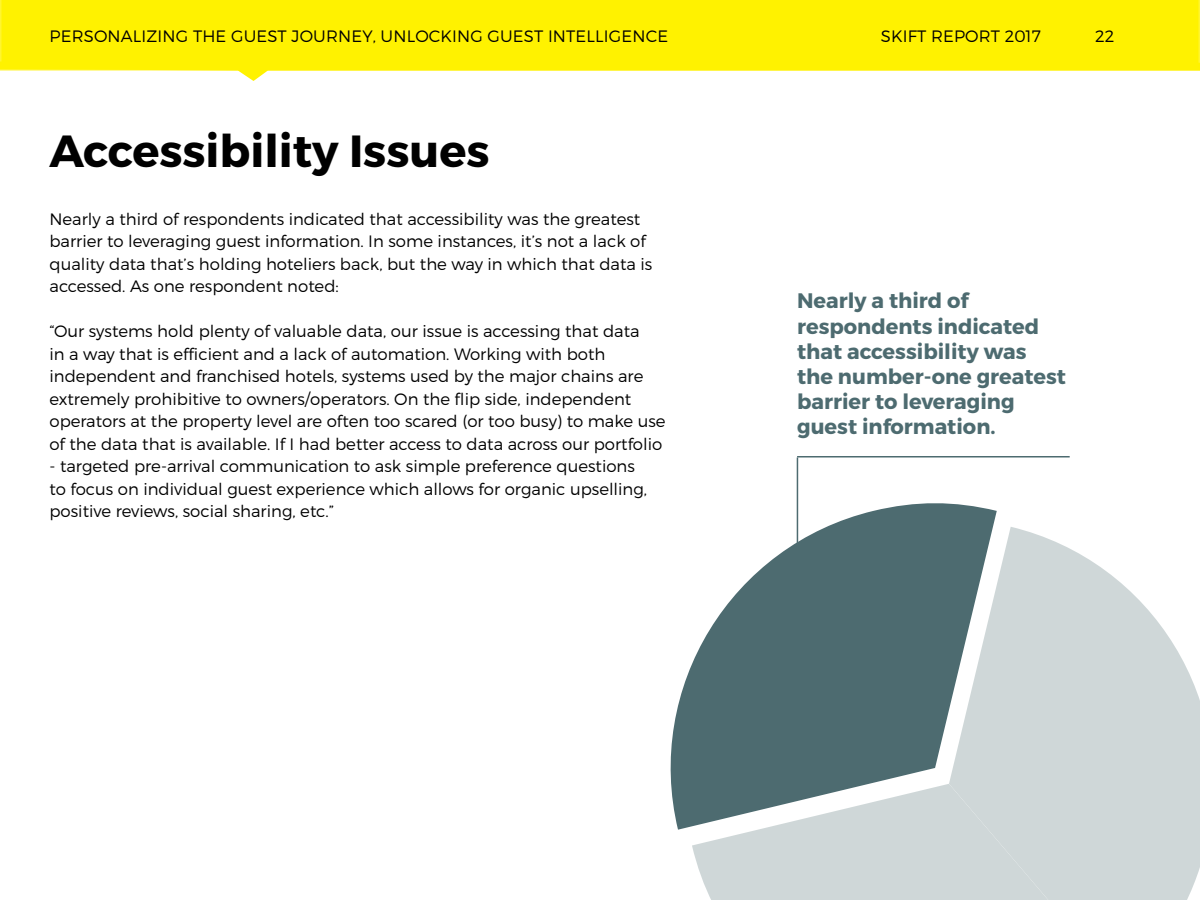
<style>
.page{position:relative;width:1200px;height:900px;background:#fff}
.page>*{position:absolute;margin:0;border:0;box-sizing:border-box;transform-origin:0 0}
.t1{font:700 45px "Montserrat";color:#000}
.t2{font:700 21px/25.2px "Montserrat";color:#4d6b70}
.t3{font:300 16.5px/22.5px "Montserrat";color:#000}
</style>
<div class="page">
<div style="left:0;top:0;width:1200px;height:62px;background:#fff200"></div>
<svg style="left:0;top:62px;width:1200px;height:19px"></svg>
<svg style="left:670px;top:501px;width:327px;height:329px;fill:#4d6b70"></svg>
<svg style="left:692px;top:784px;width:257px;height:116px;fill:#cfd7d8"></svg>
<svg style="left:949px;top:527px;width:251px;height:373px;fill:#cfd7d8"></svg>
<hr style="left:797px;top:458px;width:1px;height:120px;background:#4d6b70">
<hr style="left:797px;top:456px;width:273px;height:2px;background:#4d6b70">
<p class="t3" style="left:50px;top:24px;width:620px">PERSONALIZING THE GUEST JOURNEY, UNLOCKING GUEST INTELLIGENCE</p>
<p class="t3" style="left:881px;top:24px;width:162px">SKIFT REPORT 2017</p>
<p class="t3" style="left:1095px;top:24px;width:21px">22</p>
<h1 class="t1" style="left:50px;top:123px;width:442px">Accessibility Issues</h1>
<p class="t3" style="left:50px;top:207px;width:604px">Nearly a third of respondents indicated that accessibility was the greatest barrier to leveraging guest information. In some instances, it’s not a lack of quality data that’s holding hoteliers back, but the way in which that data is accessed. As one respondent noted:</p>
<p class="t3" style="left:50px;top:320px;width:618px">“Our systems hold plenty of valuable data, our issue is accessing that data<br>in a way that is efficient and a lack of automation. Working with both independent and franchised hotels, systems used by the major chains are extremely prohibitive to owners/operators. On the flip side, independent operators at the property level are often too scared (or too busy) to make use of the data that is available. If I had better access to data across our portfolio</p>
<p class="t3" style="left:50px;top:455px;width:599px">- targeted pre-arrival communication to ask simple preference questions to focus on individual guest experience which allows for organic upselling, positive reviews, social sharing, etc.”</p>
<p class="t2" style="left:797px;top:289px;width:271px">Nearly a third of respondents indicated that accessibility was the number-one greatest barrier to leveraging guest information.</p>
</div>
